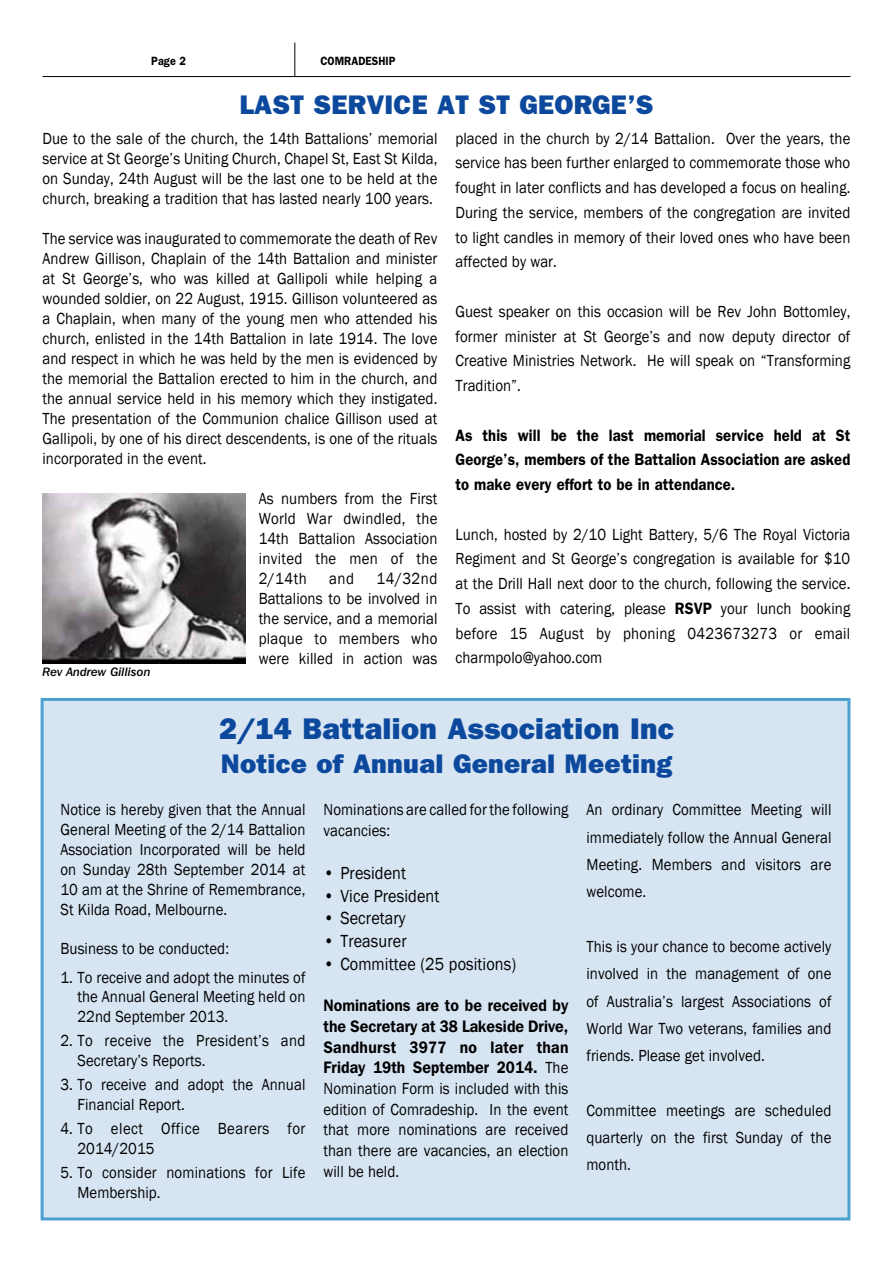
<style>
.page{position:relative;width:893px;height:1263px;background:#fff}
.page>*{position:absolute;margin:0;border:0;box-sizing:border-box;transform-origin:0 0}
.t1{font:800 30px "Franklin Gothic";letter-spacing:.01em;color:#0c499c}
.t2{font:800 27px "Franklin Gothic";letter-spacing:.01em;color:#0c499c}
.t3{font:18px "Franklin Gothic";letter-spacing:.005em;color:#000;scale:.9 1}
.t4{font:16.5px/20px "Franklin Gothic";letter-spacing:.005em;color:#000;text-align:justify;scale:.9 1}
.t5{font:600 16.5px/24.8px "Franklin Gothic";letter-spacing:.005em;color:#000;text-align:justify;scale:.9 1}
.t6{font:600 16.5px/20.7px "Franklin Gothic IT Cby BT";letter-spacing:.005em;color:#000;text-align:justify;scale:.9 1}
.t7{font:16.5px/19.8px "Franklin Gothic";letter-spacing:.03em;color:#000;scale:.9 1}
.t8{font:12.15px "Franklin Gothic IT Cby BT Med Ital";letter-spacing:.005em;color:#000}
.t9{font:600 12px "Franklin Gothic";letter-spacing:.005em;color:#000;scale:.9 1}
.s1{font-weight:600}
.s2{font-family:"Franklin Gothic";font-weight:400}
</style>
<div class="page">
<div style="left:41px;top:698px;width:809px;height:522px;background:#d7e5f3;border:3px solid #4ca1d2"></div>
<hr style="left:43px;top:76px;width:807px;height:1px;background:#000">
<hr style="left:294px;top:43px;width:1px;height:34px;background:#000">
<img style="left:43px;top:493px;width:203px;height:170px">
<p class="t9" style="left:151px;top:54px;width:40px">Page 2</p>
<p class="t9" style="left:320px;top:54px;width:85px">COMRADESHIP</p>
<h2 class="t2" style="left:239px;top:89px;width:412px">LAST SERVICE at ST GEORGE’s</h2>
<p class="t4" style="left:43px;top:128px;width:440px">Due to the sale of the church, the 14th Battalions’ memorial service at St George’s Uniting Church, Chapel St, East St Kilda, on Sunday, 24th August will be the last one to be held at the church, breaking a tradition that has lasted nearly 100 years.</p>
<p class="t4" style="left:43px;top:228px;width:440px">The service was inaugurated to commemorate the death of Rev Andrew Gillison, Chaplain of the 14th Battalion and minister at St George’s, who was killed at Gallipoli while helping a wounded soldier, on 22 August, 1915. Gillison volunteered as a Chaplain, when many of the young men who attended his church, enlisted in the 14th Battalion in late 1914. The love and respect in which he was held by the men is evidenced by the memorial the Battalion erected to him in the church, and the annual service held in his memory which they instigated.<br>The presentation of the Communion chalice Gillison used at Gallipoli, by one of his direct descendents, is one of the rituals incorporated in the event.</p>
<p class="t4" style="left:259px;top:488px;width:200px">As numbers from the First World War dwindled, the 14th Battalion Association invited the men of the 2/14th</p>
<p class="t4" style="left:259px;top:568px;width:200px;text-indent:118px">14/32nd Battalions to be involved in the service, and a memorial plaque to members who were killed in action was</p>
<p class="t4" style="left:329px;top:568px;width:29px">and</p>
<p class="t8" style="left:43px;top:664px;width:109px">Rev Andrew Gillison</p>
<p class="t4" style="left:455px;top:126px;width:440px;line-height:24.8px">placed in the church by 2/14 Battalion. Over the years, the service has been further enlarged to commemorate those who fought in later conflicts and has developed a focus on healing.<br>During the service, members of the congregation are invited to light candles in memory of their loved ones who have been affected by war.</p>
<p class="t4" style="left:455px;top:299px;width:440px;line-height:24.8px">Guest speaker on this occasion will be Rev John Bottomley, former minister at St George’s and now deputy director of Creative Ministries Network. He will speak on “Transforming Tradition”.</p>
<p class="t5" style="left:455px;top:422px;width:440px">As this will be the last memorial service held at St George’s, members of the Battalion Association are asked to make every effort to be in attendance.</p>
<p class="t4" style="left:455px;top:522px;width:440px;line-height:24.8px">Lunch, hosted by 2/10 Light Battery, 5/6 The Royal Victoria Regiment and St George’s congregation is available for $10 at the Drill Hall next door to the church, following the service.<br>To assist with catering, please <span class="s1">RSVP</span> your lunch booking before 15 August by phoning 0423673273 or email charmpolo@yahoo.com</p>
<h1 class="t1" style="left:219px;top:711px;width:456px">2/14 Battalion Association Inc</h1>
<h2 class="t2" style="left:221px;top:748px;width:453px">Notice of Annual General Meeting</h2>
<p class="t4" style="left:61px;top:800px;width:274px">Notice is hereby given that the Annual General Meeting of the 2/14 Battalion Association Incorporated will be held on Sunday 28th September 2014 at 10 am at the Shrine of Remembrance, St Kilda Road, Melbourne.</p>
<p class="t4" style="left:61px;top:939px;width:189px">Business to be conducted:</p>
<p class="t4" style="left:78px;top:967px;width:255px;text-indent:-17px">1. To receive and adopt the minutes of the Annual General Meeting held on 22nd September 2013.</p>
<p class="t4" style="left:78px;top:1031px;width:255px;text-indent:-17px">2. To receive the President’s and<br>Secretary’s Reports.</p>
<p class="t4" style="left:78px;top:1075px;width:255px;text-indent:-17px">3. To receive and adopt the Annual<br>Financial Report.</p>
<p class="t7" style="left:78px;top:1119px;width:255px;text-indent:-17px">4. To elect Office Bearers for<br>2014/2015</p>
<p class="t4" style="left:78px;top:1163px;width:255px;text-indent:-17px">5. To consider nominations for Life<br>Membership.</p>
<p class="t4" style="left:323px;top:800px;width:274px;line-height:20.7px">Nominations are called for the following vacancies:</p>
<p class="t3" style="left:323px;top:862px;width:93px">• President</p>
<p class="t3" style="left:323px;top:885px;width:130px">• Vice President</p>
<p class="t3" style="left:323px;top:907px;width:93px">• Secretary</p>
<p class="t3" style="left:323px;top:930px;width:94px">• Treasurer</p>
<p class="t3" style="left:323px;top:952px;width:216px">• Committee (25 positions)</p>
<p class="t6" style="left:323px;top:994px;width:274px">Nominations are to be received by the Secretary at 38 Lakeside Drive, Sandhurst 3977 no later than Friday 19th September 2014. <span class="s2">The</span></p>
<p class="t4" style="left:323px;top:1078px;width:274px;line-height:20.7px">Nomination Form is included with this edition of Comradeship. In the event that more nominations are received than there are vacancies, an election will be held.</p>
<p class="t4" style="left:586px;top:796px;width:274px;line-height:27.3px">An ordinary Committee Meeting will immediately follow the Annual General Meeting. Members and visitors are welcome.</p>
<p class="t4" style="left:586px;top:933px;width:274px;line-height:27.3px">This is your chance to become actively involved in the management of one of Australia’s largest Associations of World War Two veterans, families and friends. Please get involved.</p>
<p class="t4" style="left:586px;top:1097px;width:274px;line-height:27.3px">Committee meetings are scheduled quarterly on the first Sunday of the month.</p>
</div>
